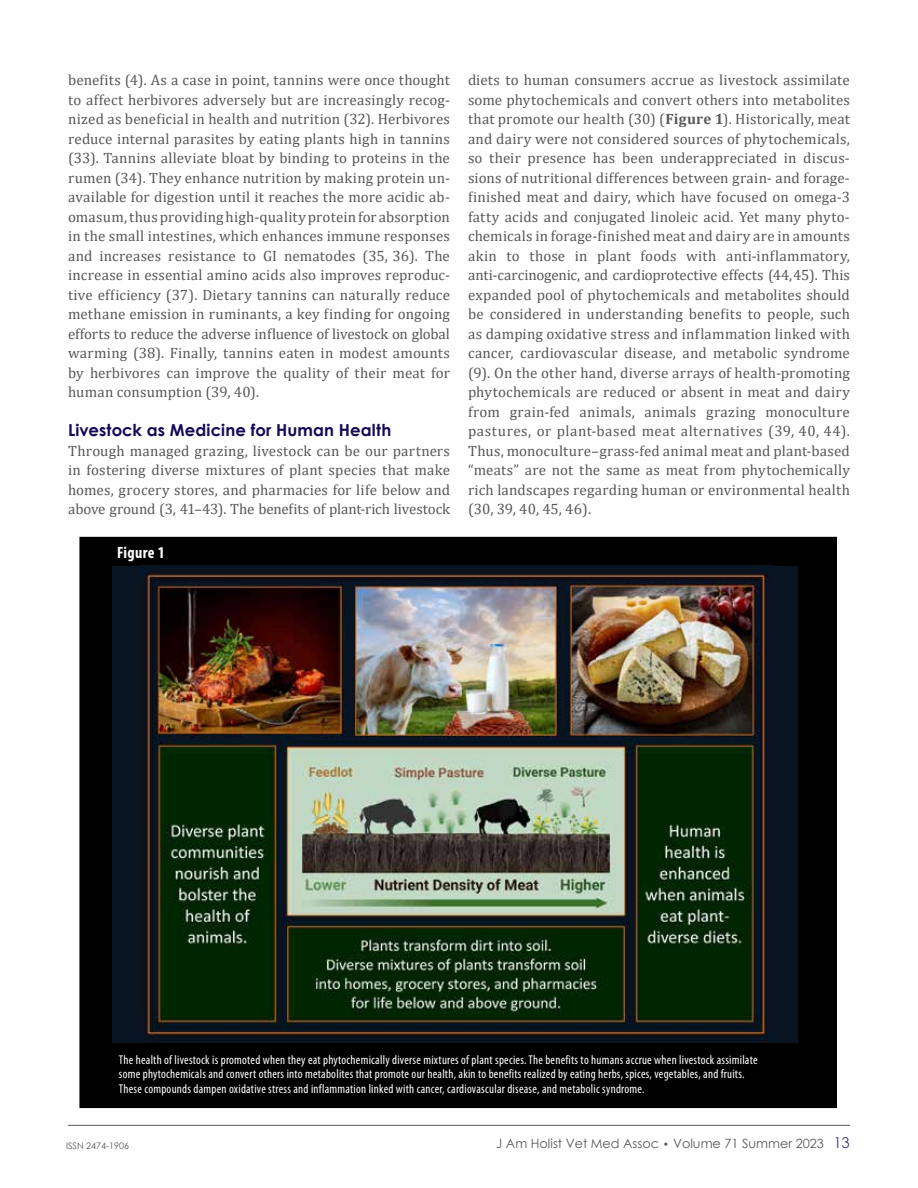
<style>
.page{position:relative;width:918px;height:1188px;background:#fff}
.page>*{position:absolute;margin:0;border:0;box-sizing:border-box;transform-origin:0 0}
.t1{font:700 16.5px "Century Gothic";letter-spacing:.01em;color:#160958}
.t2{font:700 condensed 16.5px "Myriad Pro";letter-spacing:.02em;color:#fff}
.t3{font:15px/19.5px "Cambria";color:#58585a;text-align:justify}
.t4{font:15px "Century Gothic";color:#453a79}
.t5{font:condensed 12.75px/14.2px "Myriad Pro";letter-spacing:.02em;color:#fff}
.t6{font:12.75px "Century Gothic";color:#58595b}
.t7{font:9px "Century Gothic";color:#58595b}
.s1{font-weight:700}
.s2{font-size:10.5px}
</style>
<div class="page">
<hr style="left:68px;top:1125px;width:782px;height:1px;background:#58595b">
<div style="left:85px;top:543px;width:746px;height:559px;background:#000"></div>
<div style="left:79px;top:537px;width:758px;height:571px;border:12px solid #000"></div>
<div style="left:112px;top:566px;width:685px;height:477px;background:#081421"></div>
<img style="left:138px;top:566px;width:636px;height:477px">
<p class="t3" style="left:68px;top:70px;width:383px">benefits (4). As a case in point, tannins were once thought to affect herbivores adversely but are increasingly recog&shy;nized as beneficial in health and nutrition (32). Herbivores reduce internal parasites by eating plants high in tannins (33). Tannins alleviate bloat by binding to proteins in the rumen (34). They enhance nutrition by making protein un&shy;available for digestion until it reaches the more acidic ab&shy;omasum, thus providing high-quality protein for absorption in the small intestines, which enhances immune responses and increases resistance to GI nematodes (35, 36). The increase in essential amino acids also improves reproduc&shy;tive efficiency (37). Dietary tannins can naturally reduce methane emission in ruminants, a key finding for ongoing efforts to reduce the adverse influence of livestock on global warming (38). Finally, tannins eaten in modest amounts by herbivores can improve the quality of their meat for human consumption (39, 40).</p>
<p class="t1" style="left:68px;top:418px;width:325px">Livestock as Medicine for Human Health</p>
<p class="t3" style="left:68px;top:441px;width:383px">Through managed grazing, livestock can be our partners in fostering diverse mixtures of plant species that make homes, grocery stores, and pharmacies for life below and above ground (3, 41–43). The benefits of plant-rich livestock</p>
<p class="t2" style="left:117px;top:542px;width:49px">Figure 1</p>
<p class="t3" style="left:468px;top:70px;width:383px">diets to human consumers accrue as livestock assimilate some phytochemicals and convert others into metabolites that promote our health (30) (<span class="s1">Figure 1</span>). Historically, meat and dairy were not considered sources of phytochemicals, so their presence has been underappreciated in discus&shy;sions of nutritional differences between grain- and forage&shy;finished meat and dairy, which have focused on omega-3 fatty acids and conjugated linoleic acid. Yet many phyto&shy;chemicals in forage-finished meat and dairy are in amounts akin to those in plant foods with anti-inflammatory, anti-carcinogenic, and cardioprotective effects (44, 45). This expanded pool of phytochemicals and metabolites should be considered in understanding benefits to people, such as damping oxidative stress and inflammation linked with cancer, cardiovascular disease, and metabolic syndrome (9). On the other hand, diverse arrays of health-promoting phytochemicals are reduced or absent in meat and dairy from grain-fed animals, animals grazing monoculture pastures, or plant-based meat alternatives (39, 40, 44).<br>Thus, monoculture–grass-fed animal meat and plant-based “meats” are not the same as meat from phytochemically rich landscapes regarding human or environmental health (30, 39, 40, 45, 46).</p>
<p class="t5" style="left:119px;top:1053px;width:640px">The health of livestock is promoted when they eat phytochemically diverse mixtures of plant species. The benefits to humans accrue when livestock assimilate some phytochemicals and convert others into metabolites that promote our health, akin to benefits realized by eating herbs, spices, vegetables, and fruits.<br>These compounds dampen oxidative stress and inflammation linked with cancer, cardiovascular disease, and metabolic syndrome.</p>
<p class="t7" style="left:66px;top:1139px;width:65px">ISSN 2474-1906</p>
<p class="t6" style="left:496px;top:1134px;width:329px">J Am Holist Vet Med Assoc <span class="s2">•</span> Volume 71 Summer 2023</p>
<p class="t4" style="left:833px;top:1132px;width:18px">13</p>
</div>
